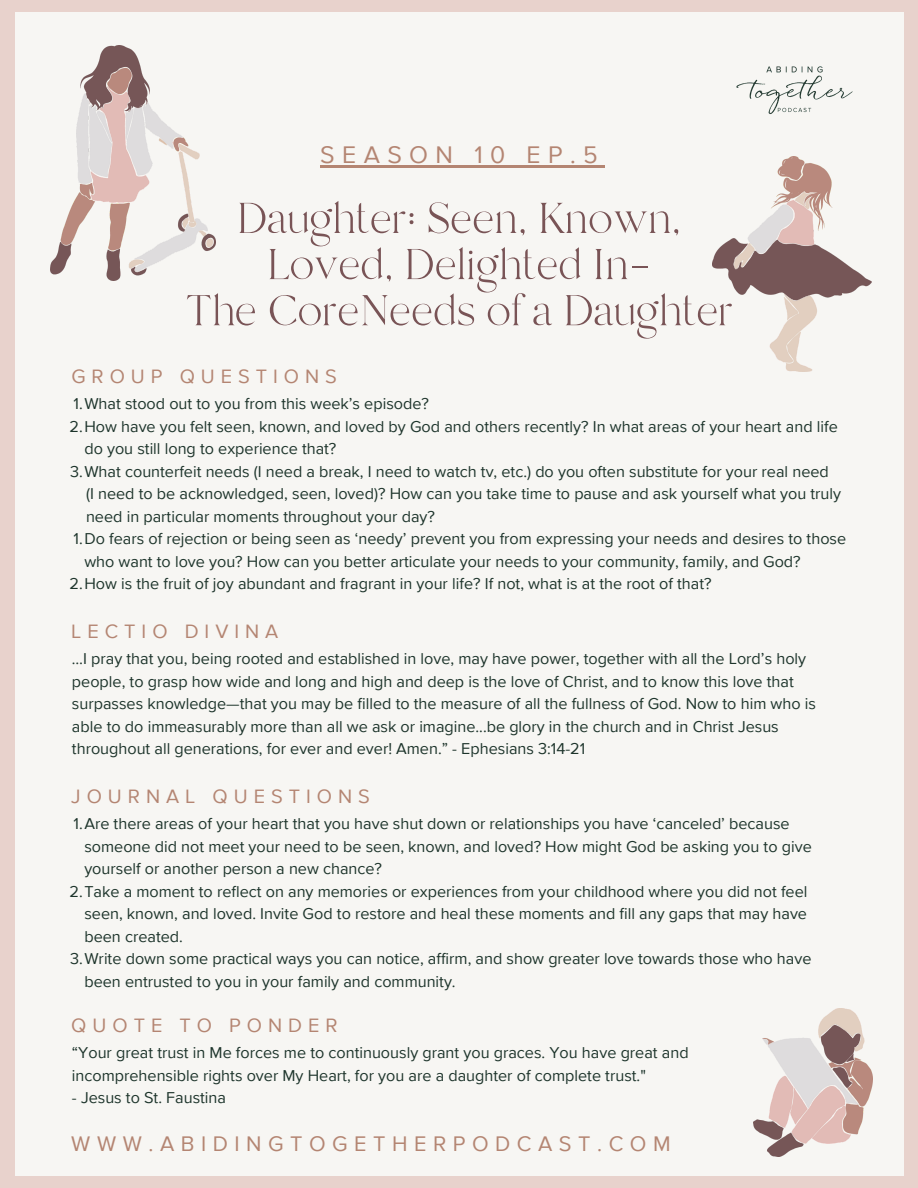
<style>
.page{position:relative;width:918px;height:1188px;background:#e8d2cc}
.page>*{position:absolute;margin:0;border:0;box-sizing:border-box;transform-origin:0 0}
.t1{font:61.5px "Branch";color:#795456}
.t2{font:24.75px "Proxima Nova";letter-spacing:.3em;color:#b48572}
.t3{font:21.75px "Proxima Nova";letter-spacing:.3em;color:#b48572}
.t4{font:19.95px "Proxima Nova";letter-spacing:.3em;color:#b48572}
.t5{font:16.2px/22.5px "Proxima Nova";color:#1d342b}
</style>
<div class="page">
<div style="left:15px;top:12px;width:889px;height:1164px;background:#f7f6f3"></div>
<img style="left:736px;top:66px;width:117px;height:49px">
<img style="left:753px;top:1008px;width:119px;height:149px">
<img style="left:50px;top:45px;width:165px;height:235px">
<hr style="left:320px;top:165px;width:285px;height:3px;background:#b48572">
<img style="left:712px;top:156px;width:160px;height:215px">
<p class="t2" style="left:320px;top:140px;width:279px">SEASON 10 EP.5</p>
<p class="t1" style="left:237px;top:190px;width:446px">Daughter: Seen, Known,</p>
<p class="t1" style="left:267px;top:236px;width:385px">Loved, Delighted In—</p>
<p class="t1" style="left:185px;top:282px;width:550px">The CoreNeeds of a Daughter</p>
<p class="t4" style="left:71px;top:365px;width:267px">GROUP QUESTIONS</p>
<p class="t5" style="left:74px;top:393px;width:357px">1.What stood out to you from this week’s episode?</p>
<p class="t5" style="left:84px;top:415px;width:755px;text-indent:-15px">2.How have you felt seen, known, and loved by God and others recently? In what areas of your heart and life do you still long to experience that?</p>
<p class="t5" style="left:70px;top:460px;width:760px">3.What counterfeit needs (I need a break, I need to watch tv, etc.) do you often substitute for your real need</p>
<p class="t5" style="left:86px;top:483px;width:757px">(I need to be acknowledged, seen, loved)? How can you take time to pause and ask yourself what you truly</p>
<p class="t5" style="left:86px;top:505px;width:350px">need in particular moments throughout your day?</p>
<p class="t5" style="left:84px;top:528px;width:763px;text-indent:-11px">1.Do fears of rejection or being seen as ‘needy’ prevent you from expressing your needs and desires to those who want to love you? How can you better articulate your needs to your community, family, and God?</p>
<p class="t5" style="left:70px;top:573px;width:644px">2.How is the fruit of joy abundant and fragrant in your life? If not, what is at the root of that?</p>
<p class="t4" style="left:71px;top:620px;width:209px">LECTIO DIVINA</p>
<p class="t5" style="left:72px;top:648px;width:746px">…I pray that you, being rooted and established in love, may have power, together with all the Lord’s holy people, to grasp how wide and long and high and deep is the love of Christ, and to know this love that surpasses knowledge—that you may be filled to the measure of all the fullness of God. Now to him who is able to do immeasurably more than all we ask or imagine...be glory in the church and in Christ Jesus throughout all generations, for ever and ever! Amen.” - Ephesians 3:14-21</p>
<p class="t4" style="left:71px;top:785px;width:300px">JOURNAL QUESTIONS</p>
<p class="t5" style="left:84px;top:813px;width:729px;text-indent:-11px">1.Are there areas of your heart that you have shut down or relationships you have ‘canceled’ because someone did not meet your need to be seen, known, and loved? How might God be asking you to give yourself or another person a new chance?</p>
<p class="t5" style="left:84px;top:880px;width:725px;text-align:justify;text-indent:-15px">2.Take a moment to reflect on any memories or experiences from your childhood where you did not feel seen, known, and loved. Invite God to restore and heal these moments and fill any gaps that may have been created.</p>
<p class="t5" style="left:84px;top:948px;width:729px;text-indent:-14px">3.Write down some practical ways you can notice, affirm, and show greater love towards those who have been entrusted to you in your family and community.</p>
<p class="t4" style="left:71px;top:1014px;width:268px">QUOTE TO PONDER</p>
<p class="t5" style="left:72px;top:1042px;width:618px">“Your great trust in Me forces me to continuously grant you graces. You have great and</p>
<p class="t5" style="left:72px;top:1064px;width:575px">incomprehensible rights over My Heart, for you are a daughter of complete trust."</p>
<p class="t5" style="left:72px;top:1087px;width:156px">- Jesus to St. Faustina</p>
<p class="t3" style="left:71px;top:1130px;width:601px">WWW.ABIDINGTOGETHERPODCAST.COM</p>
</div>
